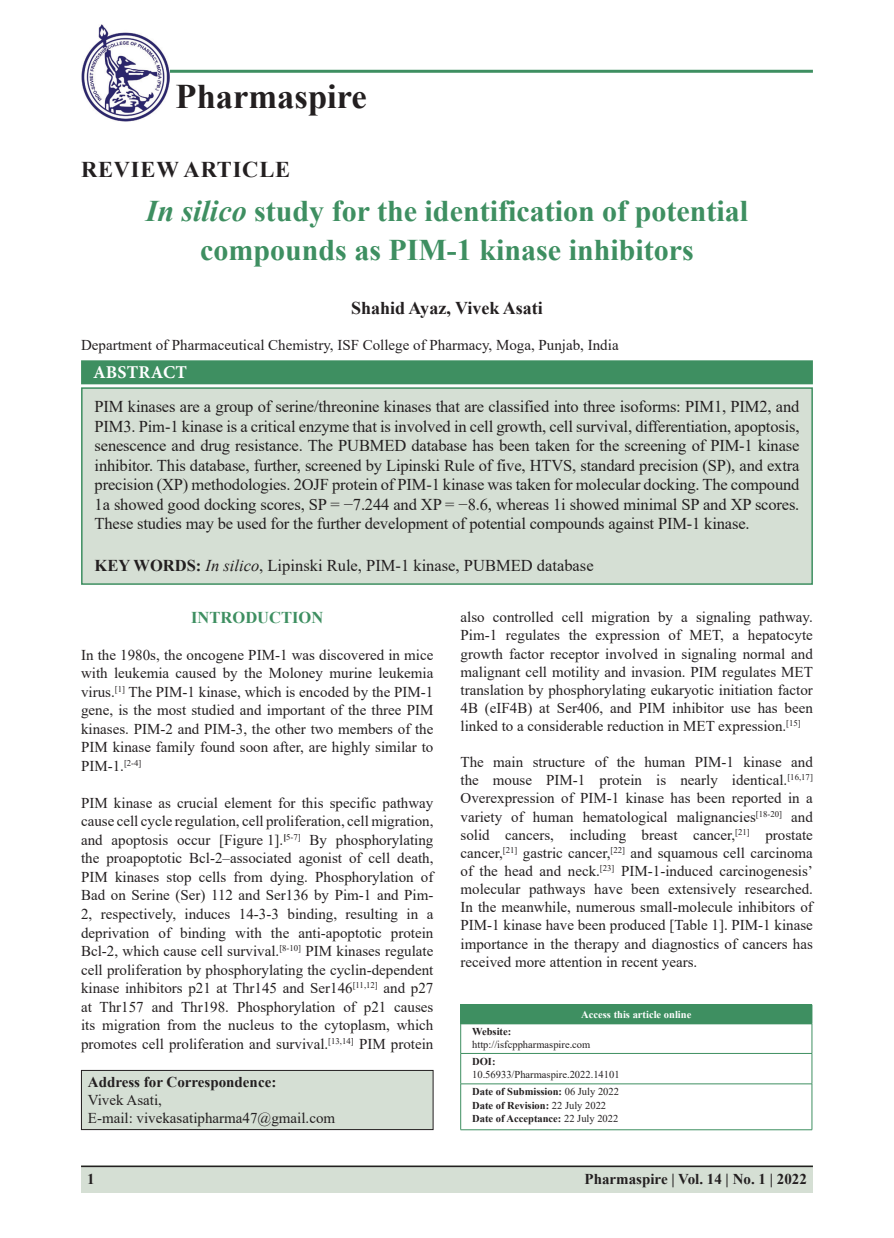
<style>
.page{position:relative;width:894px;height:1238px;background:#fff}
.page>*{position:absolute;margin:0;border:0;box-sizing:border-box;transform-origin:0 0}
.JN{font:700 34.5px "Times New Roman";color:#231f20}
.AT{font:700 30px/39px "Times New Roman";color:#3e8f61;text-align:center}
.AH{font:700 22.5px "Times New Roman";letter-spacing:.035em;color:#231f20}
.AU{font:700 18px "Times New Roman";color:#231f20}
.ABSH{font:700 18px "Minion Pro";letter-spacing:.01em;color:#fff}
.ABS_1{font:16.5px/19.5px "Times New Roman";letter-spacing:-.01em;color:#231f20;text-align:justify}
.KWD{font:16.5px "Times New Roman";color:#231f20}
.t1{font:700 16.5px "Times New Roman";color:#3e8f61}
.TX{font:15px/18.6px "Times New Roman";color:#231f20;text-align:justify}
.AFF{font:15px "Times New Roman";color:#231f20}
.ADD{font:15px/18px "Times New Roman";color:#231f20}
.RF_1{font:700 15px "Times New Roman";color:#231f20}
.Web{font:700 10.5px/13.5px "Times New Roman";color:#231f20}
.Website{font:10.5px/12.6px "Times New Roman";color:#231f20}
.ATAO{font:700 10.5px "Times New Roman";color:#fff}
.s1{font-style:italic}
.s2{font-weight:700}
.s3{font-weight:400}
</style>
<div class="page">
<div style="left:81px;top:1166px;width:731px;height:27px;background:#d5dfd4"></div>
<hr style="left:81px;top:1165px;width:731px;height:2px;background:#231f20">
<div style="left:81px;top:360px;width:731px;height:24px;background:#3e8f61"></div>
<div style="left:82px;top:388px;width:729px;height:196px;background:#d5dfd4"></div>
<div style="left:81px;top:387px;width:731px;height:198px;border:2px solid #3e8f61"></div>
<div style="left:81px;top:1070px;width:352px;height:59px;background:#d5dfd4"></div>
<div style="left:81px;top:1070px;width:352px;height:60px;border:1px solid #231f20"></div>
<hr style="left:169px;top:70px;width:643px;height:3px;background:#3e8f61">
<img style="left:81px;top:25px;width:88px;height:97px">
<div style="left:460px;top:1004px;width:351px;height:20px;background:#3e8f61"></div>
<svg style="left:460px;top:1024px;width:1px;height:29px"></svg>
<svg style="left:811px;top:1004px;width:1px;height:49px"></svg>
<hr style="left:460px;top:1053px;width:1px;height:30px;background:#3e8f61">
<hr style="left:460px;top:1053px;width:351px;height:1px;background:#3e8f61">
<hr style="left:811px;top:1053px;width:1px;height:30px;background:#3e8f61">
<hr style="left:460px;top:1084px;width:1px;height:45px;background:#3e8f61">
<hr style="left:460px;top:1083px;width:351px;height:1px;background:#3e8f61">
<hr style="left:811px;top:1084px;width:1px;height:45px;background:#3e8f61">
<hr style="left:460px;top:1129px;width:351px;height:1px;background:#3e8f61">
<p class="JN" style="left:176px;top:72px;width:193px">Pharmaspire</p>
<p class="AH" style="left:81px;top:153px;width:210px">REVIEW ARTICLE</p>
<p class="AT" style="left:146px;top:190px;width:603px"><span class="s1">In silico</span> study for the identification of potential compounds as PIM-1 kinase inhibitors</p>
<p class="AU" style="left:351px;top:295px;width:193px">Shahid Ayaz, Vivek Asati</p>
<p class="AFF" style="left:81px;top:334px;width:539px">Department of Pharmaceutical Chemistry, ISF College of Pharmacy, Moga, Punjab, India</p>
<p class="ABSH" style="left:93px;top:360px;width:95px">ABSTRACT</p>
<p class="ABS_1" style="left:94px;top:396px;width:706px">PIM kinases are a group of serine/threonine kinases that are classified into three isoforms: PIM1, PIM2, and PIM3. Pim-1 kinase is a critical enzyme that is involved in cell growth, cell survival, differentiation, apoptosis, senescence and drug resistance. The PUBMED database has been taken for the screening of PIM-1 kinase inhibitor. This database, further, screened by Lipinski Rule of five, HTVS, standard precision (SP), and extra precision (XP) methodologies. 2OJF protein of PIM-1 kinase was taken for molecular docking. The compound 1a showed good docking scores, SP = −7.244 and XP = −8.6, whereas 1i showed minimal SP and XP scores.<br>These studies may be used for the further development of potential compounds against PIM-1 kinase.</p>
<p class="KWD" style="left:94px;top:554px;width:500px"><span class="s2">KEY WORDS:</span> <span class="s1">In silico</span>, Lipinski Rule, PIM-1 kinase, PUBMED database</p>
<h1 class="t1" style="left:191px;top:605px;width:134px">INTRODUCTION</h1>
<p class="TX" style="left:81px;top:645px;width:354px">In the 1980s, the oncogene PIM-1 was discovered in mice with leukemia caused by the Moloney murine leukemia virus. <sup>[1]</sup> The PIM-1 kinase, which is encoded by the PIM-1 gene, is the most studied and important of the three PIM kinases. PIM-2 and PIM-3, the other two members of the PIM kinase family found soon after, are highly similar to PIM-1.<sup>[2-4]</sup></p>
<p class="TX" style="left:81px;top:793px;width:354px">PIM kinase as crucial element for this specific pathway cause cell cycle regulation, cell proliferation, cell migration, and apoptosis occur [Figure 1].<sup>[</sup><sup>5-7]</sup> By phosphorylating the proapoptotic Bcl-2–associated agonist of cell death, PIM kinases stop cells from dying. Phosphorylation of Bad on Serine (Ser) 112 and Ser136 by Pim-1 and Pim-2, respectively, induces 14-3-3 binding, resulting in a deprivation of binding with the anti-apoptotic protein Bcl-2, which cause cell survival.<sup>[8-10]</sup> PIM kinases regulate cell proliferation by phosphorylating the cyclin-dependent kinase inhibitors p21 at Thr145 and Ser146<sup>[11,12]</sup> and p27 at Thr157 and Thr198. Phosphorylation of p21 causes its migration from the nucleus to the cytoplasm, which promotes cell proliferation and survival.<sup>[13,14]</sup> PIM protein</p>
<p class="ADD" style="left:88px;top:1072px;width:249px"><span class="s2">Address for Correspondence:<br></span>Vivek Asati,<br>E-mail: vivekasatipharma47@gmail.com</p>
<p class="TX" style="left:460px;top:608px;width:354px;line-height:18.1px">also controlled cell migration by a signaling pathway.<br>Pim-1 regulates the expression of MET, a hepatocyte growth factor receptor involved in signaling normal and malignant cell motility and invasion. PIM regulates MET translation by phosphorylating eukaryotic initiation factor 4B (eIF4B) at Ser406, and PIM inhibitor use has been linked to a considerable reduction in MET expression.<sup>[15]</sup></p>
<p class="TX" style="left:460px;top:752px;width:354px;line-height:18.1px">The main structure of the human PIM-1 kinase and the mouse PIM-1 protein is nearly identical.<sup>[16,17] </sup>Overexpression of PIM-1 kinase has been reported in a variety of human hematological malignancies<sup>[18-20]</sup> and solid cancers, including breast cancer,<sup>[21]</sup> prostate cancer,<sup>[21]</sup> gastric cancer,<sup>[22]</sup> and squamous cell carcinoma of the head and neck.<sup>[23]</sup> PIM-1-induced carcinogenesis’ molecular pathways have been extensively researched.<br>In the meanwhile, numerous small-molecule inhibitors of PIM-1 kinase have been produced [Table 1]. PIM-1 kinase importance in the therapy and diagnostics of cancers has received more attention in recent years.</p>
<p class="ATAO" style="left:581px;top:1006px;width:111px">Access this article online</p>
<p class="Website" style="left:472px;top:1025px;width:120px"><span class="s2">Website: </span>http://isfcppharmaspire.com</p>
<p class="Website" style="left:472px;top:1055px;width:149px"><span class="s2">DOI:<br></span>10.56933/Pharmaspire.2022.14101</p>
<p class="Web" style="left:472px;top:1085px;width:148px">Date of Submission: <span class="s3">06 July 2022<br></span>Date of Revision: <span class="s3">22 July 2022<br></span>Date of Acceptance: <span class="s3">22 July 2022</span></p>
<p class="RF_1" style="left:87px;top:1167px;width:9px">1</p>
<p class="RF_1" style="left:584px;top:1167px;width:224px">Pharmaspire | Vol. 14 | No. 1 | 2022</p>
</div>
